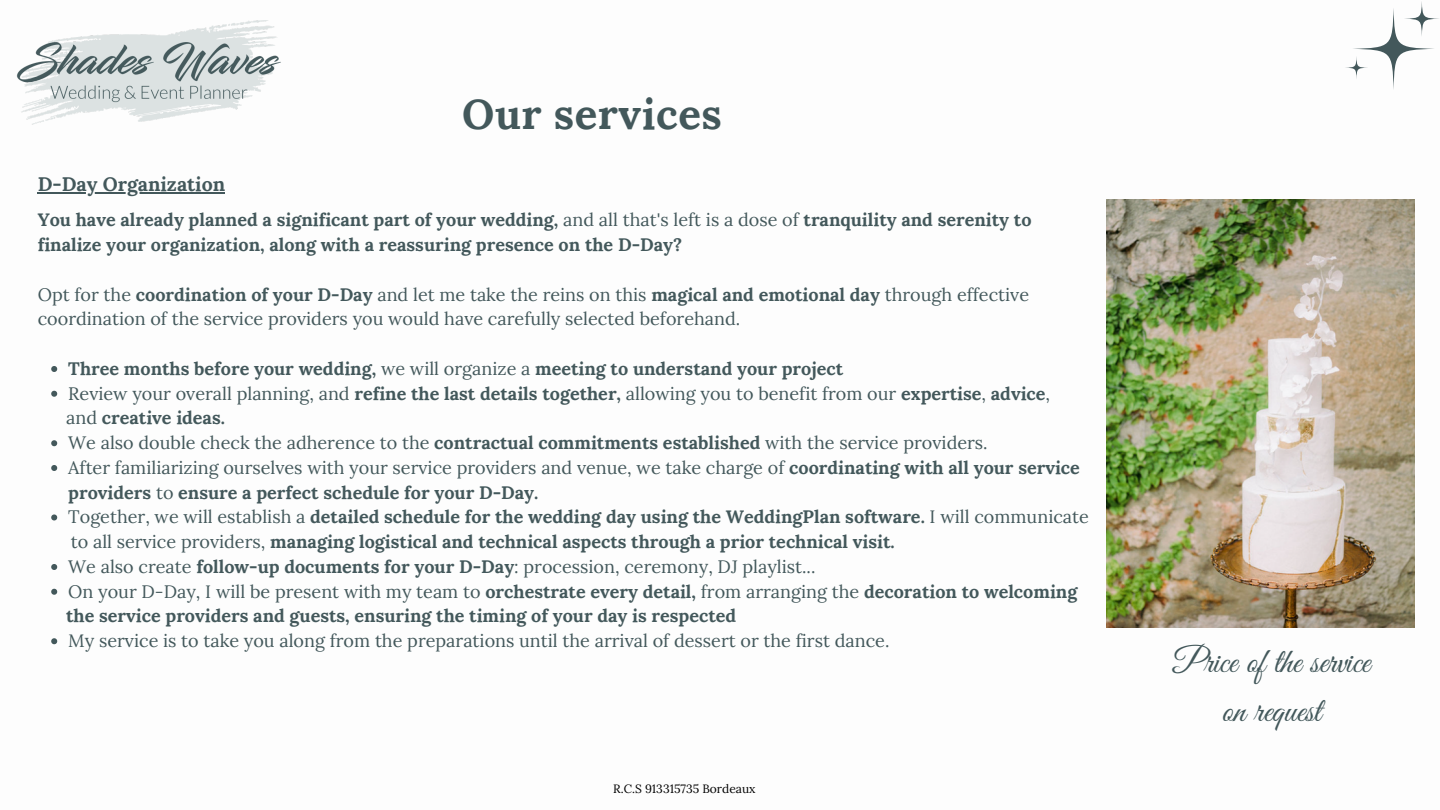
<style>
.page{position:relative;width:1440px;height:810px;background:#fff}
.page>*{position:absolute;margin:0;border:0;box-sizing:border-box;transform-origin:0 0}
.t1{font:700 42px "Lora";letter-spacing:.015em;color:#43585b}
.t2{font:35px/48.8px "Great Vibes";color:#43585b;text-align:center}
.t3{font:700 19.5px "Lora";color:#43585b}
.t4{font:18px/24.8px "Lora";color:#43585b}
.t5{font:700 18px/24.8px "Lora";color:#43585b}
.t6{font:12px "Lora";color:#000}
.s1{font-weight:400}
.s2{font-weight:700}
</style>
<div class="page">
<img style="left:16px;top:20px;width:265px;height:105px">
<svg style="left:1352px;top:8px;width:83px;height:82px"></svg>
<svg style="left:1345px;top:56px;width:23px;height:24px"></svg>
<svg style="left:1404px;top:1px;width:36px;height:36px"></svg>
<img style="left:1106px;top:199px;width:309px;height:429px">
<svg style="left:51px;top:366px;width:6px;height:6px"></svg>
<svg style="left:51px;top:391px;width:6px;height:6px"></svg>
<svg style="left:51px;top:440px;width:6px;height:6px"></svg>
<svg style="left:51px;top:465px;width:6px;height:6px"></svg>
<svg style="left:51px;top:514px;width:6px;height:6px"></svg>
<svg style="left:51px;top:564px;width:6px;height:6px"></svg>
<svg style="left:51px;top:589px;width:6px;height:6px"></svg>
<svg style="left:51px;top:638px;width:6px;height:6px"></svg>
<hr style="left:38px;top:192px;width:187px;height:2px;background:#43585b">
<h3 class="t3" style="left:38px;top:171px;width:189px">D-Day Organization</h3>
<p class="t1" style="left:462px;top:87px;width:261px">Our services</p>
<p class="t5" style="left:38px;top:208px;width:995px">You have already planned a significant part of your wedding, <span class="s1">and all that's left is a dose of</span> tranquility and serenity to finalize your organization, along with a reassuring presence on the D-Day?</p>
<h3 class="t4" style="left:38px;top:282px;width:993px">Opt for the <span class="s2">coordination of your D-Day</span> and let me take the reins on this <span class="s2">magical and emotional day</span> through effective coordination of the service providers you would have carefully selected beforehand.</h3>
<h4 class="t5" style="left:68px;top:356px;width:776px">Three months before your wedding, <span class="s1">we will organize a</span> meeting to understand your project</h4>
<h4 class="t4" style="left:68px;top:381px;width:983px">Review your overall planning, and <span class="s2">refine the last details together,</span> allowing you to benefit from our <span class="s2">expertise</span>, <span class="s2">advice</span>,</h4>
<p class="t5" style="left:66px;top:406px;width:160px"><span class="s1">and</span> creative ideas.</p>
<p class="t4" style="left:68px;top:430px;width:921px">We also double check the adherence to the <span class="s2">contractual commitments established</span> with the service providers.</p>
<h4 class="t4" style="left:68px;top:455px;width:1013px">After familiarizing ourselves with your service providers and venue, we take charge of <span class="s2">coordinating with all your service providers</span> to <span class="s2">ensure a perfect schedule for your D-Day.</span></h4>
<p class="t5" style="left:68px;top:505px;width:1022px"><span class="s1">Together, we will establish a</span> detailed schedule for the wedding day using the WeddingPlan software. <span class="s1">I will communicate</span></p>
<p class="t5" style="left:71px;top:529px;width:825px"><span class="s1">to all service providers,</span> managing logistical and technical aspects through a prior technical visit.</p>
<p class="t4" style="left:68px;top:554px;width:749px">We also create <span class="s2">follow-up documents for your D-Day</span>: procession, ceremony, DJ playlist...</p>
<h4 class="t4" style="left:68px;top:579px;width:1011px">On your D-Day, I will be present with my team to <span class="s2">orchestrate every detail,</span> from arranging the <span class="s2">decoration to welcoming</span></h4>
<p class="t5" style="left:66px;top:604px;width:672px">the service providers and guests, ensuring the timing of your day is respected</p>
<p class="t4" style="left:68px;top:628px;width:823px">My service is to take you along from the preparations until the arrival of dessert or the first dance.</p>
<h2 class="t6" style="left:613px;top:780px;width:144px">R.C.S 913315735 Bordeaux</h2>
<p class="t2" style="left:1173px;top:639px;width:198px">Price of the service on request</p>
</div>
